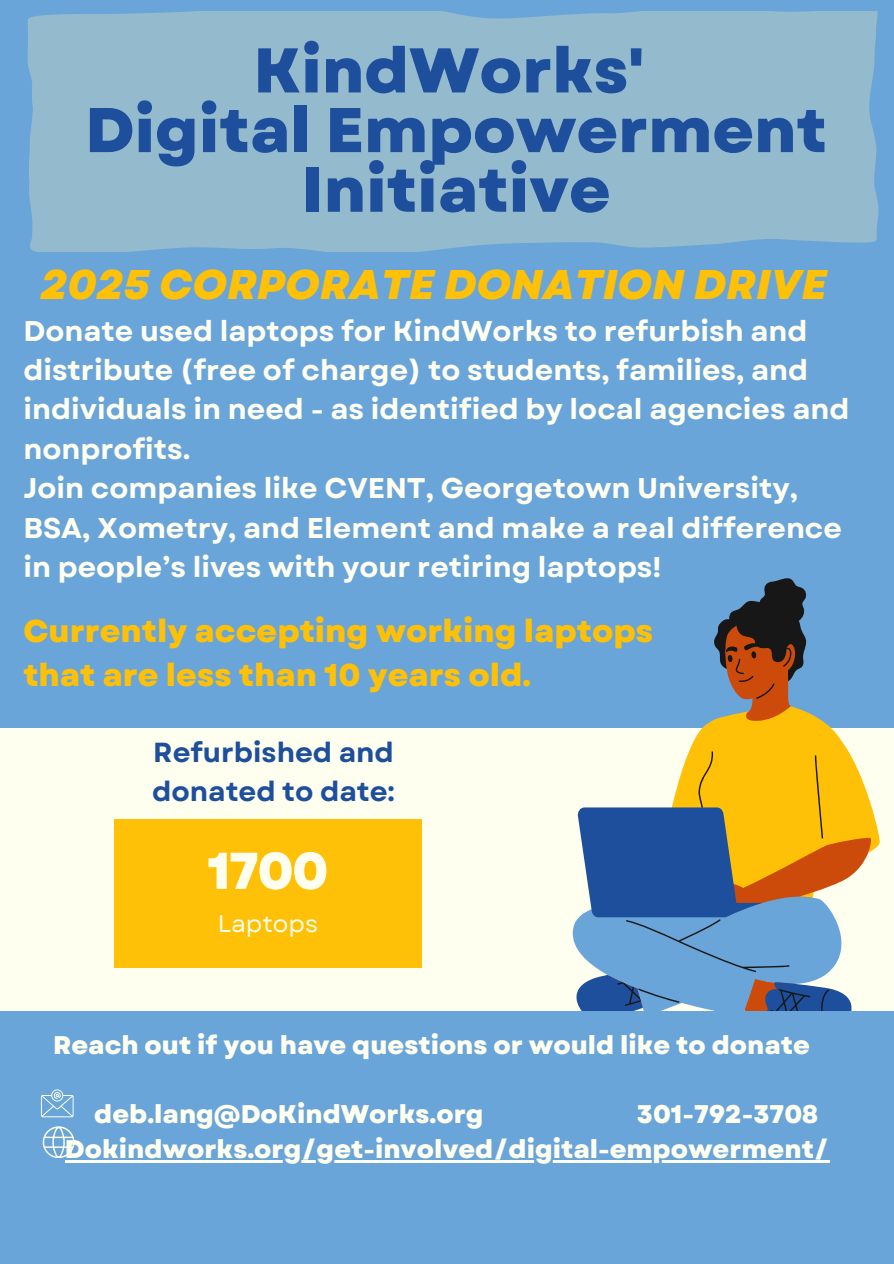
<style>
.page{position:relative;width:894px;height:1264px;background:#fff}
.page>*{position:absolute;margin:0;border:0;box-sizing:border-box;transform-origin:0 0}
.t1{font:800 63px/59.7px "Garet";color:#1e4f9d;text-align:center}
.t2{font:800 51.6px "Garet";color:#ffffef}
.t3{font:italic 800 41.4px "Garet";color:#ffc107}
.t4{font:800 31.5px/43.8px "Garet";color:#ffc107}
.t5{font:700 28.5px/39.3px "Garet";color:#ffffef}
.t6{font:700 27.6px/38.2px "Garet";color:#1e4f9d}
.t7{font:800 25.5px "Garet";color:#ffffef}
.t8{font:23.85px "Garet";color:#ffffef}
</style>
<div class="page">
<div style="left:0;top:0;width:893px;height:1263px;background:#ffffef"></div>
<div style="left:0;top:0;width:893px;height:728px;background:#6aa5d9"></div>
<div style="left:114px;top:819px;width:307px;height:148px;background:#ffc107"></div>
<svg style="left:829px;top:726px;width:51px;height:140px"></svg>
<svg style="left:572px;top:807px;width:289px;height:204px"></svg>
<svg style="left:617px;top:578px;width:212px;height:433px"></svg>
<div style="left:27px;top:11px;width:852px;height:241px;background:#94bacd"></div>
<div style="left:0;top:1011px;width:893px;height:252px;background:#6aa5d9"></div>
<svg style="left:41px;top:1089px;width:32px;height:28px"></svg>
<svg style="left:43px;top:1126px;width:31px;height:31px"></svg>
<hr style="left:65px;top:1160px;width:764px;height:2px;background:#ffffef">
<h2 class="t1" style="left:85px;top:41px;width:743px">KindWorks'<br>Digital Empowerment<br>Initiative</h2>
<p class="t3" style="left:41px;top:255px;width:787px">2025 CORPORATE DONATION DRIVE</p>
<p class="t5" style="left:23px;top:311px;width:827px">Donate used laptops for KindWorks to refurbish and distribute (free of charge) to students, families, and individuals in need - as identified by local agencies and nonprofits.<br>Join companies like CVENT, Georgetown University, BSA, Xometry, and Element and make a real difference in people’s lives with your retiring laptops!</p>
<h1 class="t4" style="left:23px;top:609px;width:631px">Currently accepting working laptops that are less than 10 years old.</h1>
<p class="t6" style="left:152px;top:733px;width:244px">Refurbished and donated to date:</p>
<p class="t2" style="left:207px;top:833px;width:123px">1700</p>
<p class="t8" style="left:218px;top:906px;width:102px">Laptops</p>
<h3 class="t7" style="left:53px;top:1026px;width:758px">Reach out if you have questions or would like to donate</h3>
<h4 class="t7" style="left:94px;top:1095px;width:390px">deb.lang@DoKindWorks.org</h4>
<h4 class="t7" style="left:636px;top:1095px;width:183px">301-792-3708</h4>
<p class="t7" style="left:65px;top:1130px;width:765px">Dokindworks.org/get-involved/digital-empowerment/</p>
</div>
